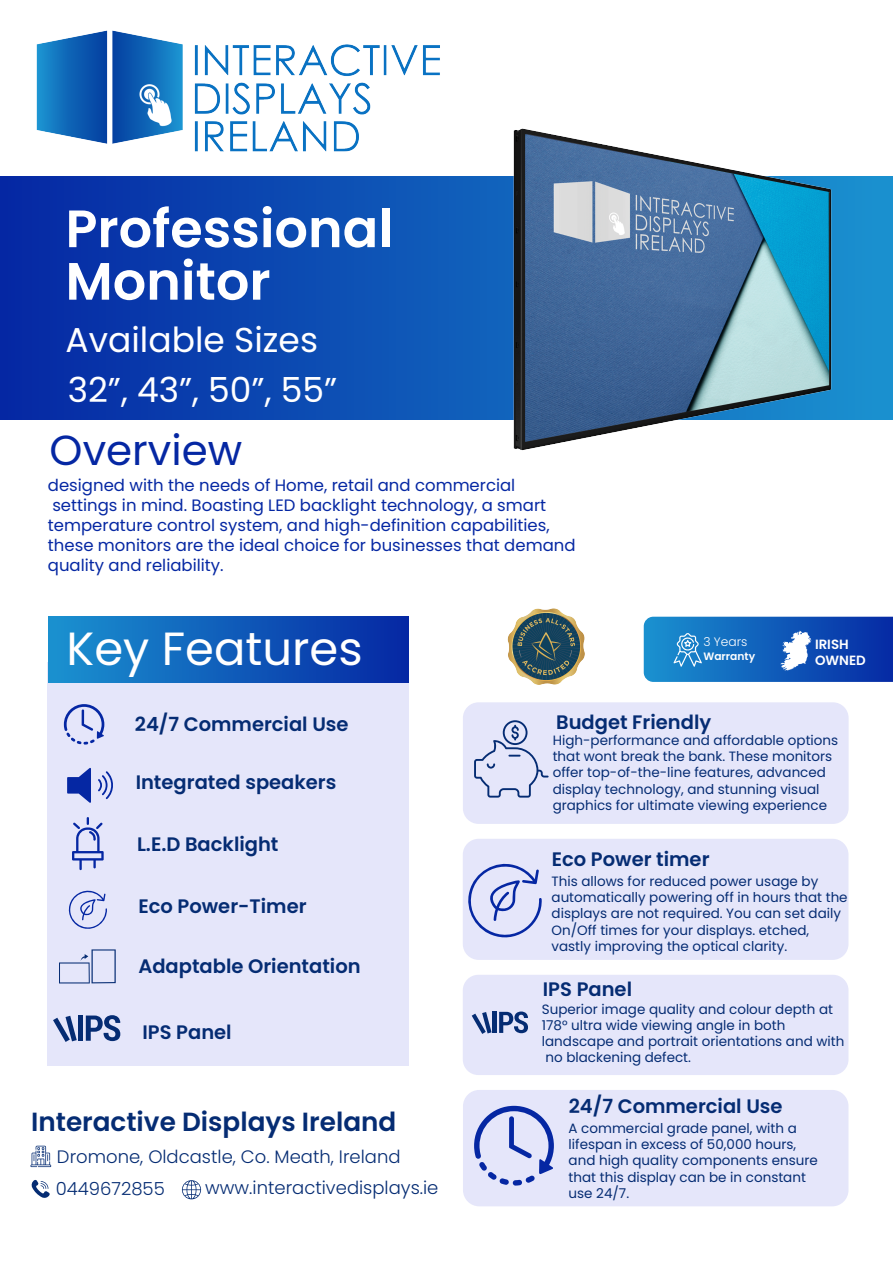
<style>
.page{position:relative;width:893px;height:1263px;background:#fff}
.page>*{position:absolute;margin:0;border:0;box-sizing:border-box;transform-origin:0 0}
.t1{font:600 52.5px/52.5px "Poppins";color:#fff}
.t2{font:46.5px "Poppins";color:#fff}
.t3{font:42px "Poppins";color:#0527a3}
.t4{font:34.5px/50.6px "Poppins";color:#fff}
.t5{font:600 26.25px "Poppins";color:#052c73}
.t6{font:600 19.5px "Poppins";color:#052c73}
.t7{font:300 18px/31px "Poppins";color:#052c73}
.t8{font:16.5px/19.8px "Poppins";color:#0527a3}
.t9{font:13.5px/16.2px "Poppins";color:#052c73}
.t10{font:600 13.35px/16px "Poppins";color:#fff}
.t11{font:300 12.3px "Poppins";color:#fff}
.t12{font:600 10.65px "Poppins";color:#fff}
</style>
<div class="page">
<img style="left:36px;top:30px;width:404px;height:122px">
<div style="left:48px;top:662px;width:361px;height:404px;background:#e5e6fa"></div>
<svg style="left:0;top:176px;width:893px;height:244px;background:#0b49b1"></svg>
<div style="left:48px;top:617px;width:361px;height:65px;background:linear-gradient(to right,#1a92d0,#0527a3)"></div>
<div style="left:463px;top:702px;width:386px;height:122px;background:#e5e6fa;border-radius:16px"></div>
<div style="left:463px;top:839px;width:385px;height:121px;background:#e5e6fa;border-radius:16px"></div>
<div style="left:463px;top:975px;width:385px;height:100px;background:#e5e6fa;border-radius:16px"></div>
<hr style="left:493px;top:1012px;width:4px;height:21px;background:#052c73">
<svg style="left:499px;top:1011px;width:29px;height:22px"></svg>
<svg style="left:472px;top:1012px;width:20px;height:22px"></svg>
<div style="left:463px;top:1090px;width:385px;height:116px;background:#e5e6fa;border-radius:16px"></div>
<img style="left:507px;top:608px;width:78px;height:77px">
<div style="left:78px;top:1015px;width:5px;height:26px;background:#052c73"></div>
<svg style="left:86px;top:1015px;width:34px;height:26px"></svg>
<svg style="left:53px;top:1016px;width:24px;height:26px"></svg>
<svg style="left:644px;top:617px;width:249px;height:65px;background:#1e67be"></svg>
<svg style="left:64px;top:704px;width:40px;height:40px"></svg>
<svg style="left:474px;top:1106px;width:80px;height:79px"></svg>
<svg style="left:67px;top:768px;width:24px;height:35px"></svg>
<svg style="left:98px;top:771px;width:15px;height:28px"></svg>
<svg style="left:72px;top:817px;width:32px;height:53px"></svg>
<svg style="left:68px;top:890px;width:39px;height:39px"></svg>
<svg style="left:468px;top:863px;width:74px;height:75px"></svg>
<svg style="left:31px;top:1179px;width:19px;height:19px"></svg>
<svg style="left:182px;top:1180px;width:19px;height:19px"></svg>
<svg style="left:31px;top:1146px;width:20px;height:21px"></svg>
<svg style="left:59px;top:949px;width:57px;height:34px"></svg>
<img style="left:492px;top:128px;width:363px;height:323px">
<svg style="left:474px;top:720px;width:75px;height:78px"></svg>
<h1 class="t1" style="left:66px;top:203px;width:329px">Professional<br>Monitor</h1>
<h3 class="t4" style="left:66px;top:314px;width:273px">Available Sizes<br>32”, 43”, 50”, 55”</h3>
<h3 class="t3" style="left:50px;top:426px;width:194px">Overview</h3>
<p class="t8" style="left:48px;top:476px;width:529px">designed with the needs of Home, retail and commercial settings in mind. Boasting LED backlight technology, a smart temperature control system, and high-definition capabilities, these monitors are the ideal choice for businesses that demand quality and reliability.</p>
<h2 class="t2" style="left:67px;top:621px;width:298px">Key Features</h2>
<p class="t11" style="left:703px;top:635px;width:46px">3 Years</p>
<p class="t12" style="left:703px;top:650px;width:53px">Warranty</p>
<p class="t10" style="left:815px;top:637px;width:52px">IRISH<br>OWNED</p>
<h3 class="t6" style="left:135px;top:712px;width:215px">24/7 Commercial Use</h3>
<h3 class="t6" style="left:556px;top:711px;width:157px">Budget Friendly</h3>
<p class="t9" style="left:553px;top:732px;width:287px">High-performance and affordable options that wont break the bank. These monitors offer top-of-the-line features, advanced display technology, and stunning visual graphics for ultimate viewing experience</p>
<h3 class="t6" style="left:136px;top:770px;width:202px">Integrated speakers</h3>
<h3 class="t6" style="left:137px;top:833px;width:143px">L.E.D Backlight</h3>
<h3 class="t6" style="left:138px;top:895px;width:170px">Eco Power-Timer</h3>
<h3 class="t6" style="left:138px;top:955px;width:224px">Adaptable Orientation</h3>
<h3 class="t6" style="left:143px;top:1021px;width:91px">IPS Panel</h3>
<h3 class="t5" style="left:31px;top:1106px;width:367px">Interactive Displays Ireland</h3>
<h3 class="t7" style="left:205px;top:1141px;width:235px;text-indent:-148px">Dromone, Oldcastle, Co. Meath, Ireland www.interactivedisplays.ie</h3>
<h3 class="t7" style="left:56px;top:1173px;width:111px">0449672855</h3>
<h3 class="t6" style="left:552px;top:847px;width:159px">Eco Power timer</h3>
<p class="t9" style="left:552px;top:873px;width:298px">This allows for reduced power usage by automatically powering off in hours that the displays are not required. You can set daily On/Off times for your displays. etched, vastly improving the optical clarity.</p>
<h3 class="t6" style="left:543px;top:978px;width:91px">IPS Panel</h3>
<p class="t9" style="left:542px;top:1001px;width:304px">Superior image quality and colour depth at 178° ultra wide viewing angle in both landscape and portrait orientations and with no blackening defect.</p>
<h3 class="t6" style="left:569px;top:1094px;width:215px">24/7 Commercial Use</h3>
<p class="t9" style="left:569px;top:1120px;width:251px">A commercial grade panel, with a lifespan in excess of 50,000 hours, and high quality components ensure that this display can be in constant use 24/7.</p>
</div>
